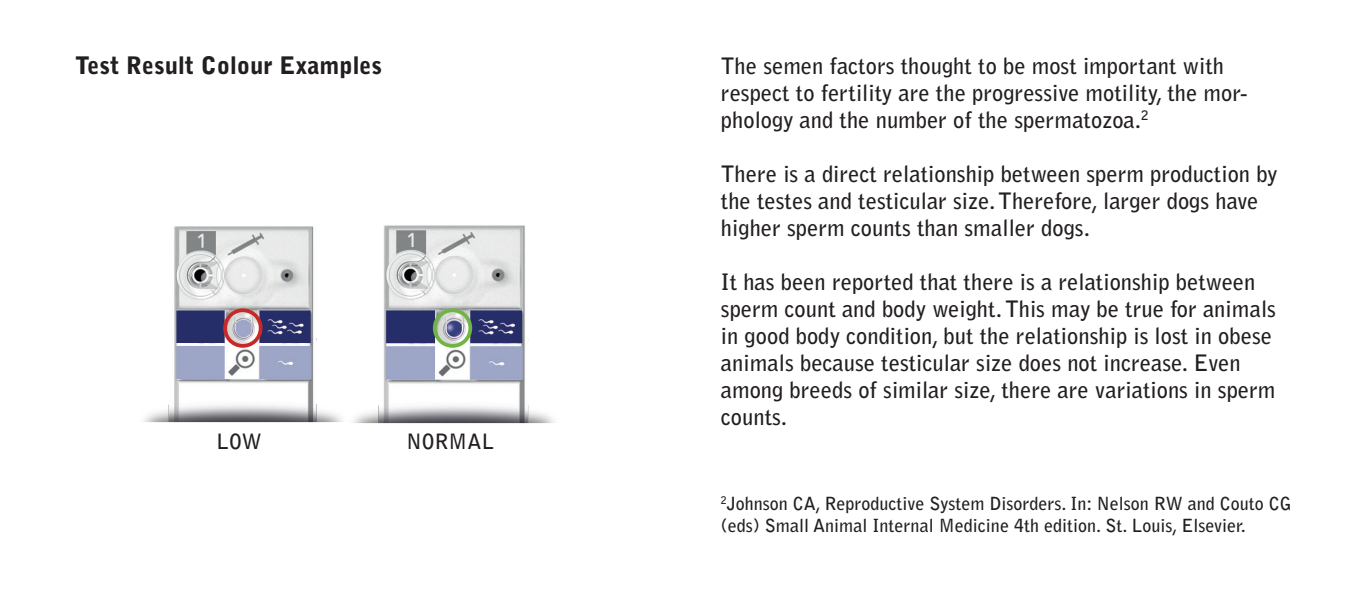
<style>
.page{position:relative;width:1350px;height:594px;background:#fff}
.page>*{position:absolute;margin:0;border:0;box-sizing:border-box;transform-origin:0 0}
.t1{font:900 24px "Bell Gothic Std";color:#231f20}
.t2{font:700 22.5px/27px "Bell Gothic Std";color:#231f20}
.t3{font:700 21px "Bell Gothic Std";color:#231f20}
.t4{font:700 18px/21.6px "Bell Gothic Std";color:#231f20}
</style>
<div class="page">
<img style="left:143px;top:226px;width:163px;height:197px">
<img style="left:306px;top:225px;width:248px;height:199px">
<svg style="left:433px;top:308px;width:39px;height:39px;background:#9cb09d"></svg>
<svg style="left:223px;top:308px;width:39px;height:39px;background:#bf959d"></svg>
<p class="t1" style="left:75px;top:51px;width:308px">Test Result Colour Examples</p>
<p class="t3" style="left:216px;top:429px;width:47px">LOW</p>
<p class="t3" style="left:407px;top:429px;width:89px">NORMAL</p>
<p class="t2" style="left:721px;top:52px;width:528px">The semen factors thought to be most important with respect to fertility are the progressive motility, the mor&shy;phology and the number of the spermatozoa.<sup>2</sup></p>
<p class="t2" style="left:721px;top:160px;width:558px">There is a direct relationship between sperm production by the testes and testicular size. Therefore, larger dogs have higher sperm counts than smaller dogs.</p>
<p class="t2" style="left:721px;top:268px;width:556px">It has been reported that there is a relationship between sperm count and body weight. This may be true for animals in good body condition, but the relationship is lost in obese animals because testicular size does not increase. Even among breeds of similar size, there are variations in sperm counts.</p>
<p class="t4" style="left:721px;top:492px;width:572px"><sup>2</sup>Johnson CA, Reproductive System Disorders. In: Nelson RW and Couto CG (eds) Small Animal Internal Medicine 4th edition. St. Louis, Elsevier.</p>
</div>
